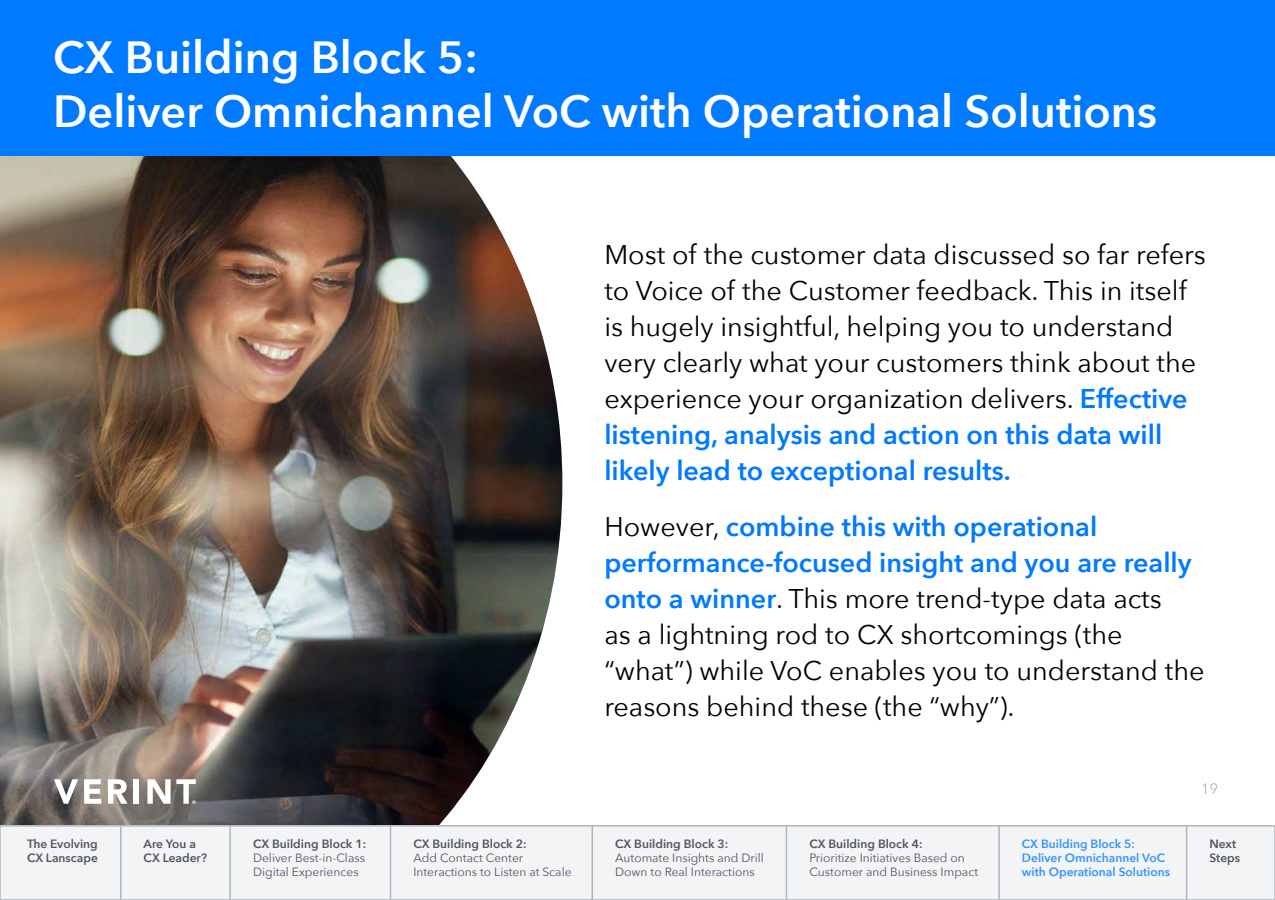
<style>
.page{position:relative;width:1275px;height:900px;background:#fff}
.page>*{position:absolute;margin:0;border:0;box-sizing:border-box;transform-origin:0 0}
.t1{font:600 45px/54px "Avenir Next";color:#fff}
.t2{font:27px/36px "Avenir Next";color:#000}
.t3{font:15px "Avenir Next";color:#b0b6bb}
.t4{font:12px/14.4px "Avenir Next";color:#51555b}
.t5{font:600 12px/14.4px "Avenir Next";color:#51555b}
.t6{font:600 12px/14.4px "Avenir Next";color:#3394ff}
.s1{font-weight:600;color:#007aff}
</style>
<div class="page">
<img style="left:0;top:156px;width:562px;height:669px">
<div style="left:0;top:826px;width:1275px;height:74px;background:#f3f4f5"></div>
<div style="left:0;top:825px;width:1275px;height:75px;border:2px solid #b0b6bb"></div>
<div style="left:0;top:0;width:1275px;height:156px;background:#007aff"></div>
<hr style="left:120px;top:825px;width:2px;height:75px;background:#b0b6bb">
<hr style="left:229px;top:825px;width:2px;height:75px;background:#b0b6bb">
<hr style="left:390px;top:825px;width:1px;height:75px;background:#b0b6bb">
<hr style="left:592px;top:825px;width:1px;height:75px;background:#b0b6bb">
<hr style="left:786px;top:825px;width:1px;height:75px;background:#b0b6bb">
<hr style="left:998px;top:825px;width:2px;height:75px;background:#b0b6bb">
<hr style="left:1186px;top:825px;width:1px;height:75px;background:#b0b6bb">
<svg style="left:54px;top:779px;width:24px;height:25px"></svg>
<svg style="left:84px;top:779px;width:17px;height:25px"></svg>
<svg style="left:108px;top:779px;width:20px;height:25px"></svg>
<div style="left:134px;top:779px;width:5px;height:25px;background:#fff"></div>
<svg style="left:147px;top:779px;width:49px;height:25px"></svg>
<h1 class="t1" style="left:53px;top:34px;width:1105px">CX Building Block 5:<br>Deliver Omnichannel VoC with Operational Solutions</h1>
<p class="t2" style="left:604px;top:239px;width:603px">Most of the customer data discussed so far refers to Voice of the Customer feedback. This in itself is hugely insightful, helping you to understand very clearly what your customers think about the experience your organization delivers. <span class="s1">Effective listening, analysis and action on this data will likely lead to exceptional results.</span></p>
<p class="t2" style="left:604px;top:511px;width:602px">However, <span class="s1">combine this with operational performance-focused insight and you are really onto a winner</span>. This more trend-type data acts<br>as a lightning rod to CX shortcomings (the “what”) while VoC enables you to understand the reasons behind these (the “why”).</p>
<p class="t5" style="left:27px;top:837px;width:72px">The Evolving<br>CX Lanscape</p>
<p class="t5" style="left:144px;top:837px;width:65px">Are You a<br>CX Leader?</p>
<p class="t5" style="left:253px;top:837px;width:115px">CX Building Block 1:</p>
<p class="t4" style="left:253px;top:852px;width:114px">Deliver Best-in-Class<br>Digital Experiences</p>
<p class="t5" style="left:413px;top:837px;width:115px">CX Building Block 2:</p>
<p class="t4" style="left:413px;top:852px;width:160px">Add Contact Center<br>Interactions to Listen at Scale</p>
<p class="t5" style="left:615px;top:837px;width:115px">CX Building Block 3:</p>
<p class="t4" style="left:615px;top:852px;width:150px">Automate Insights and Drill<br>Down to Real Interactions</p>
<p class="t5" style="left:809px;top:837px;width:115px">CX Building Block 4:</p>
<p class="t4" style="left:809px;top:852px;width:170px">Prioritize Initiatives Based on<br>Customer and Business Impact</p>
<p class="t3" style="left:1201px;top:783px;width:19px">19</p>
<p class="t6" style="left:1022px;top:837px;width:150px">CX Building Block 5:<br>Deliver Omnichannel VoC with Operational Solutions</p>
<p class="t5" style="left:1210px;top:837px;width:32px">Next<br>Steps</p>
</div>
